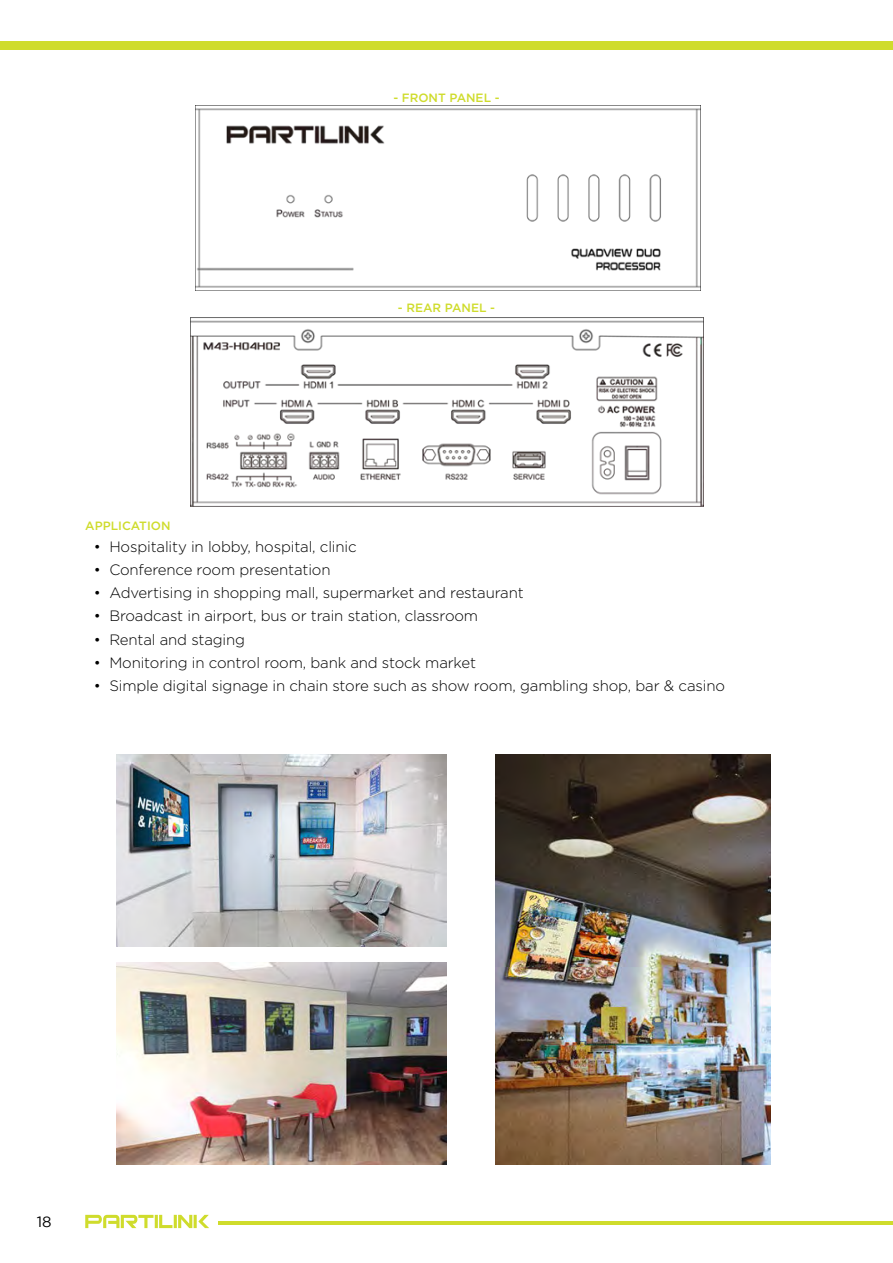
<style>
.page{position:relative;width:893px;height:1263px;background:#fff}
.page>*{position:absolute;margin:0;border:0;box-sizing:border-box;transform-origin:0 0}
.t1{font:300 15px "Gotham";letter-spacing:-.01em;color:#000}
.t2{font:15px "Gotham";color:#000}
.t3{font:500 12px "Gotham";color:#cfdc2c}
</style>
<div class="page">
<svg style="left:85px;top:1215px;width:124px;height:13px"></svg>
<hr style="left:218px;top:1221px;width:675px;height:3px;background:#cfdc2c">
<div style="left:880px;top:41px;width:13px;height:9px;background:#cfdc2c"></div>
<div style="left:0;top:41px;width:880px;height:9px;background:#cfdc2c"></div>
<img style="left:195px;top:106px;width:505px;height:185px">
<img style="left:190px;top:318px;width:514px;height:188px">
<img style="left:117px;top:755px;width:329px;height:191px">
<img style="left:117px;top:963px;width:330px;height:201px">
<img style="left:496px;top:755px;width:274px;height:409px">
<p class="t3" style="left:393px;top:91px;width:108px">- FRONT PANEL -</p>
<p class="t3" style="left:85px;top:519px;width:87px">APPLICATION</p>
<p class="t3" style="left:398px;top:300px;width:99px">- REAR PANEL -</p>
<p class="t1" style="left:94px;top:539px;width:264px">• Hospitality in lobby, hospital, clinic</p>
<p class="t1" style="left:94px;top:562px;width:238px">• Conference room presentation</p>
<p class="t1" style="left:94px;top:585px;width:431px">• Advertising in shopping mall, supermarket and restaurant</p>
<p class="t1" style="left:94px;top:608px;width:386px">• Broadcast in airport, bus or train station, classroom</p>
<p class="t1" style="left:94px;top:631px;width:153px">• Rental and staging</p>
<p class="t1" style="left:94px;top:654px;width:384px">• Monitoring in control room, bank and stock market</p>
<p class="t1" style="left:94px;top:677px;width:633px">• Simple digital signage in chain store such as show room, gambling shop, bar &amp; casino</p>
<p class="t2" style="left:37px;top:1213px;width:16px">18</p>
</div>
